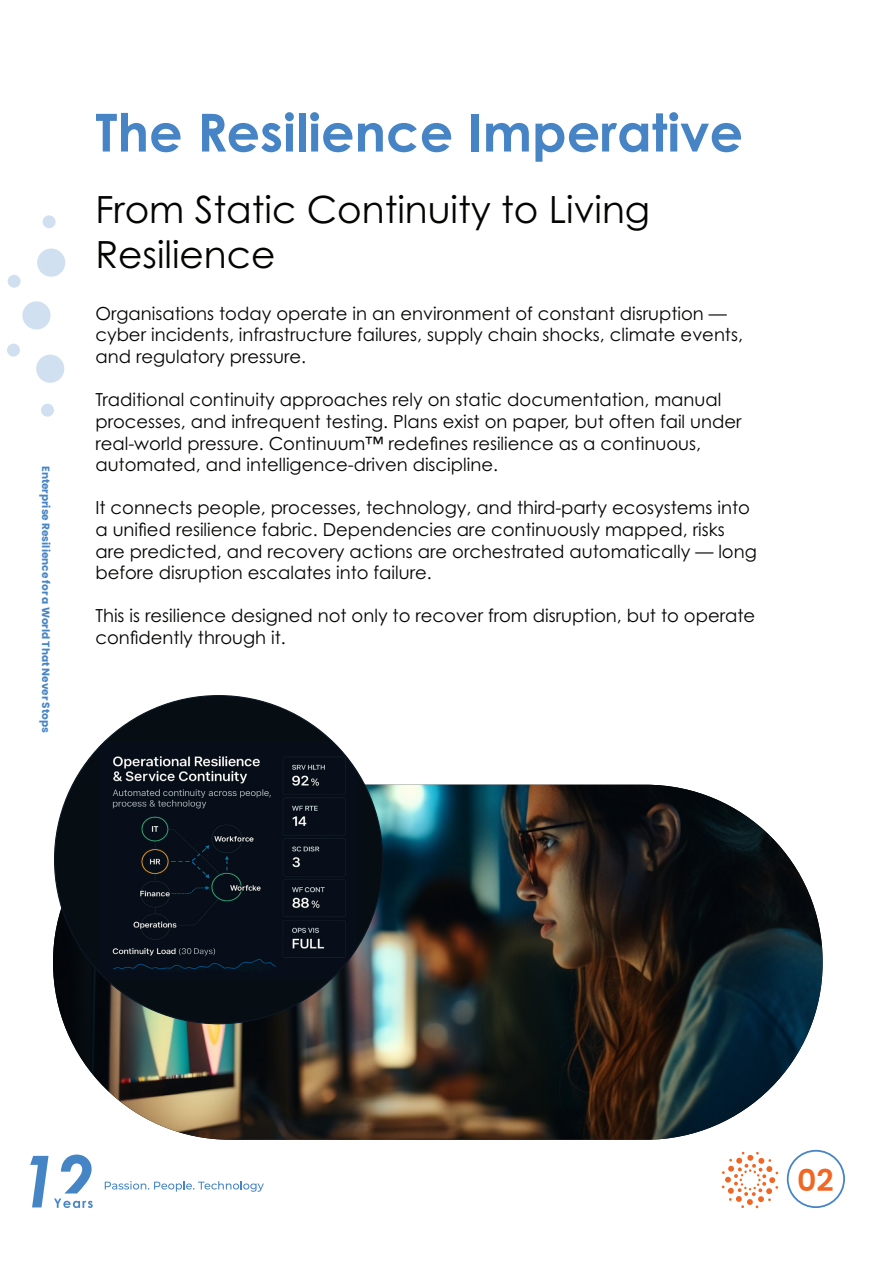
<style>
.page{position:relative;width:893px;height:1263px;background:#fff}
.page>*{position:absolute;margin:0;border:0;box-sizing:border-box;transform-origin:0 0}
.t1{font:700 52.5px "Century Gothic Pro";color:#4684c5}
.t2{font:37.5px/45px "Century Gothic Pro";color:#040503}
.t3{font:600 30px "Poppins";color:#f06625}
.t4{font:18px/21.6px "Century Gothic Pro";color:#040503}
.t5{font:700 10.5px "Poppins";color:#4684c5}
</style>
<div class="page">
<svg style="left:30px;top:1154px;width:63px;height:54px"></svg>
<svg style="left:105px;top:1181px;width:159px;height:11px"></svg>
<div style="left:787px;top:1150px;width:58px;height:58px;border:2px solid #4685c5;border-radius:50%"></div>
<div style="left:37px;top:249px;width:28px;height:28px;background:#d1e0f0;border-radius:50%"></div>
<div style="left:22px;top:301px;width:29px;height:28px;background:#d1e0f0;border-radius:50%"></div>
<div style="left:36px;top:355px;width:28px;height:28px;background:#d1e0f0;border-radius:50%"></div>
<svg style="left:43px;top:215px;width:13px;height:13px"></svg>
<div style="left:8px;top:275px;width:13px;height:13px;background:#d1e0f0;border-radius:50%"></div>
<div style="left:7px;top:344px;width:13px;height:13px;background:#d1e0f0;border-radius:50%"></div>
<div style="left:41px;top:404px;width:13px;height:13px;background:#d1e0f0;border-radius:50%"></div>
<svg style="left:722px;top:1152px;width:56px;height:56px"></svg>
<img style="left:53px;top:785px;width:770px;height:355px">
<div style="left:55px;top:696px;width:328px;height:328px;background:#060e13;border-radius:50%"></div>
<img style="left:98px;top:741px;width:259px;height:237px">
<p class="t5" style="left:52px;top:466px;width:268px;rotate:90deg">Enterprise Resilience for a World That Never Stops</p>
<p class="t1" style="left:95px;top:100px;width:649px">The Resilience Imperative</p>
<p class="t2" style="left:95px;top:186px;width:556px">From Static Continuity to Living<br>Resilience</p>
<p class="t4" style="left:95px;top:302px;width:649px">Organisations today operate in an environment of constant disruption — cyber incidents, infrastructure failures, supply chain shocks, climate events, and regulatory pressure.</p>
<p class="t4" style="left:95px;top:389px;width:648px">Traditional continuity approaches rely on static documentation, manual processes, and infrequent testing. Plans exist on paper, but often fail under real-world pressure. Continuum™ redefines resilience as a continuous, automated, and intelligence-driven discipline.</p>
<p class="t4" style="left:95px;top:497px;width:663px">It connects people, processes, technology, and third-party ecosystems into a unified resilience fabric. Dependencies are continuously mapped, risks are predicted, and recovery actions are orchestrated automatically — long before disruption escalates into failure.</p>
<p class="t4" style="left:95px;top:605px;width:661px">This is resilience designed not only to recover from disruption, but to operate confidently through it.</p>
<p class="t3" style="left:797px;top:1162px;width:38px">02</p>
</div>
